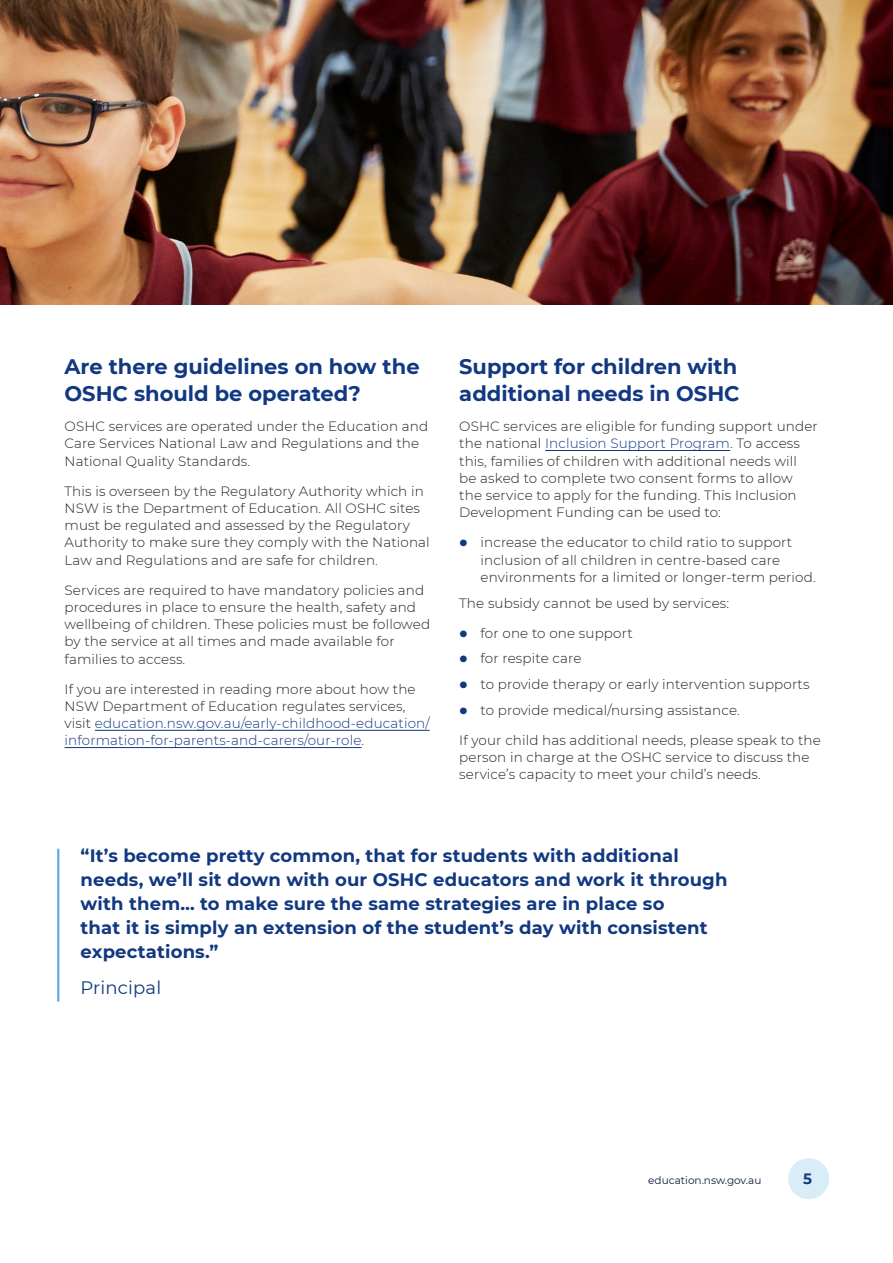
<style>
.page{position:relative;width:893px;height:1263px;background:#fff}
.page>*{position:absolute;margin:0;border:0;box-sizing:border-box;transform-origin:0 0}
.SSG2022_-_Heading_2{font:700 21px/27px "Montserrat";color:#113880}
.SSG2022_-_Quote{font:700 18px/24px "Montserrat";letter-spacing:.01em;color:#113880}
.SSG2022_-_Quote-2{font:18px "Montserrat";letter-spacing:.01em;color:#113880}
.t1{font:700 15px "Montserrat";color:#113880}
.SSG2022_-_Body_2{font:300 13.5px/17.2px "Montserrat";letter-spacing:.01em;color:#231f20}
.t2{font:10.5px "Montserrat";color:#0c1c3b}
.s1{color:#113880}
.s2{font-weight:900;font-size:20.25px;color:#113880}
</style>
<div class="page">
<img style="left:0;top:0;width:893px;height:304px">
<hr style="left:95px;top:730px;width:335px;height:1px;background:#113880">
<hr style="left:65px;top:747px;width:297px;height:1px;background:#113880">
<hr style="left:545px;top:450px;width:185px;height:1px;background:#113880">
<hr style="left:57px;top:849px;width:2px;height:152px;background:#5daee0">
<div style="left:788px;top:1158px;width:41px;height:41px;background:#d9edf9;border-radius:50%"></div>
<h2 class="SSG2022_-_Heading_2" style="left:65px;top:352px;width:357px">Are there guidelines on how the<br>OSHC should be operated?</h2>
<p class="SSG2022_-_Body_2" style="left:65px;top:417px;width:365px">OSHC services are operated under the Education and<br>Care Services National Law and Regulations and the<br>National Quality Standards.</p>
<p class="SSG2022_-_Body_2" style="left:65px;top:482px;width:367px">This is overseen by the Regulatory Authority which in NSW is the Department of Education. All OSHC sites must be regulated and assessed by the Regulatory Authority to make sure they comply with the National Law and Regulations and are safe for children.</p>
<p class="SSG2022_-_Body_2" style="left:65px;top:581px;width:367px">Services are required to have mandatory policies and procedures in place to ensure the health, safety and wellbeing of children. These policies must be followed by the service at all times and made available for families to access.</p>
<p class="SSG2022_-_Body_2" style="left:65px;top:680px;width:367px">If you are interested in reading more about how the NSW Department of Education regulates services, visit <span class="s1">education.nsw.gov.au/early-childhood-education/ information-for-parents-and-carers/our-role</span>.</p>
<h2 class="SSG2022_-_Heading_2" style="left:459px;top:352px;width:282px">Support for children with additional needs in OSHC</h2>
<p class="SSG2022_-_Body_2" style="left:459px;top:417px;width:360px">OSHC services are eligible for funding support under the national <span class="s1">Inclusion Support Program</span>. To access this, families of children with additional needs will<br>be asked to complete two consent forms to allow the service to apply for the funding. This Inclusion Development Funding can be used to:</p>
<p class="SSG2022_-_Body_2" style="left:480px;top:533px;width:337px;text-indent:-21px"><span class="s2">ظ</span> increase the educator to child ratio to support inclusion of all children in centre-based care environments for a limited or longer-term period.</p>
<p class="SSG2022_-_Body_2" style="left:459px;top:594px;width:271px">The subsidy cannot be used by services:</p>
<p class="SSG2022_-_Body_2" style="left:459px;top:624px;width:175px"><span class="s2">ظ</span> for one to one support</p>
<p class="SSG2022_-_Body_2" style="left:459px;top:649px;width:124px"><span class="s2">ظ</span> for respite care</p>
<p class="SSG2022_-_Body_2" style="left:459px;top:675px;width:352px"><span class="s2">ظ</span> to provide therapy or early intervention supports</p>
<p class="SSG2022_-_Body_2" style="left:459px;top:701px;width:282px"><span class="s2">ظ</span> to provide medical/nursing assistance.</p>
<p class="SSG2022_-_Body_2" style="left:459px;top:731px;width:363px">If your child has additional needs, please speak to the person in charge at the OSHC service to discuss the service’s capacity to meet your child’s needs.</p>
<p class="SSG2022_-_Quote" style="left:81px;top:842px;width:648px">“It’s become pretty common, that for students with additional needs, we’ll sit down with our OSHC educators and work it through with them… to make sure the same strategies are in place so<br>that it is simply an extension of the student’s day with consistent expectations.”</p>
<p class="SSG2022_-_Quote-2" style="left:81px;top:976px;width:82px">Principal</p>
<p class="t2" style="left:648px;top:1173px;width:115px">education.nsw.gov.au</p>
<p class="t1" style="left:803px;top:1168px;width:10px">5</p>
</div>
